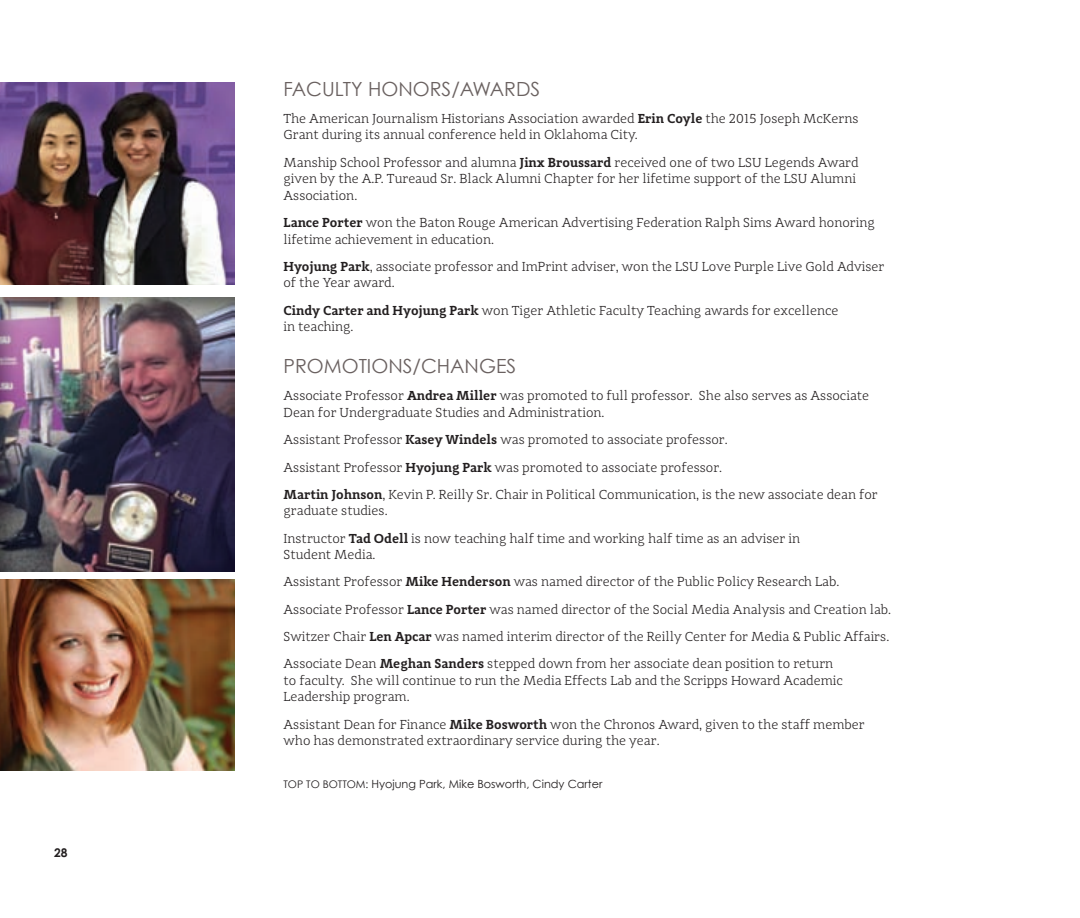
<style>
.page{position:relative;width:1080px;height:918px;background:#fff}
.page>*{position:absolute;margin:0;border:0;box-sizing:border-box;transform-origin:0 0}
.t1{font:19.5px "Century Gothic";color:#6a6160}
.t2{font:300 13.5px/16.5px "Adagio Slab";color:#231f20}
.t3{font:700 12px "Century Gothic";color:#231f20}
.t4{font:11.25px "Century Gothic";color:#231f20}
.s1{font-weight:600}
.s2{font-size:10.5px}
</style>
<div class="page">
<img style="left:0;top:297px;width:235px;height:274px">
<img style="left:0;top:82px;width:235px;height:203px">
<img style="left:0;top:580px;width:235px;height:190px">
<p class="t3" style="left:54px;top:845px;width:15px">28</p>
<h1 class="t1" style="left:284px;top:77px;width:258px">FACULTY HONORS/AWARDS</h1>
<p class="t2" style="left:284px;top:110px;width:576px">The American Journalism Historians Association awarded <span class="s1">erin coyle</span> the 2015 Joseph McKerns<br>Grant during its annual conference held in Oklahoma City.</p>
<p class="t2" style="left:284px;top:154px;width:577px">Manship School Professor and alumna <span class="s1">Jinx broussard</span> received one of two LSU Legends Award given by the A.P. Tureaud Sr. Black Alumni Chapter for her lifetime support of the LSU Alumni<br>Association.</p>
<p class="t2" style="left:284px;top:214px;width:593px"><span class="s1">lance porter</span> won the Baton Rouge American Advertising Federation Ralph Sims Award honoring lifetime achievement in education.</p>
<p class="t2" style="left:284px;top:258px;width:602px"><span class="s1">hyojung park</span>, associate professor and ImPrint adviser, won the LSU Love Purple Live Gold Adviser of the Year award.</p>
<p class="t2" style="left:284px;top:302px;width:556px"><span class="s1">cindy carter and hyojung park</span> won Tiger Athletic Faculty Teaching awards for excellence in teaching.</p>
<h1 class="t1" style="left:284px;top:354px;width:234px">PROMOTIONS/CHANGES</h1>
<p class="t2" style="left:284px;top:388px;width:587px">Associate Professor <span class="s1">andrea Miller</span> was promoted to full professor. She also serves as Associate<br>Dean for Undergraduate Studies and Administration.</p>
<p class="t2" style="left:284px;top:426px;width:596px;line-height:27.3px">Assistant Professor <span class="s1">Kasey Windels</span> was promoted to associate professor.<br>Assistant Professor <span class="s1">hyojung park</span> was promoted to associate professor.<br><span class="s1">Martin Johnson</span>, Kevin P. Reilly Sr. Chair in Political Communication, is the new associate dean for</p>
<p class="t2" style="left:284px;top:497px;width:518px;line-height:27.3px">graduate studies.<br>Instructor <span class="s1">tad odell</span> is now teaching half time and working half time as an adviser in</p>
<p class="t2" style="left:284px;top:541px;width:609px;line-height:27.3px">Student Media.<br>Assistant Professor <span class="s1">Mike henderson</span> was named director of the Public Policy Research Lab.<br>Associate Professor <span class="s1">lance porter</span> was named director of the Social Media Analysis and Creation lab.<br>Switzer Chair <span class="s1">len apcar</span> was named interim director of the Reilly Center for Media &amp; Public Affairs.<br>Associate Dean <span class="s1">Meghan sanders</span> stepped down from her associate dean position to return</p>
<p class="t2" style="left:284px;top:672px;width:561px">to faculty. She will continue to run the Media Effects Lab and the Scripps Howard Academic<br>Leadership program.</p>
<p class="t2" style="left:284px;top:716px;width:583px">Assistant Dean for Finance <span class="s1">Mike bosworth</span> won the Chronos Award, given to the staff member who has demonstrated extraordinary service during the year.</p>
<p class="t4" style="left:284px;top:777px;width:320px"><span class="s2">TOP TO BOTTOM:</span> HYOJUNG PARK, MIKE BOSWORTH, CINDY CARTER</p>
</div>
